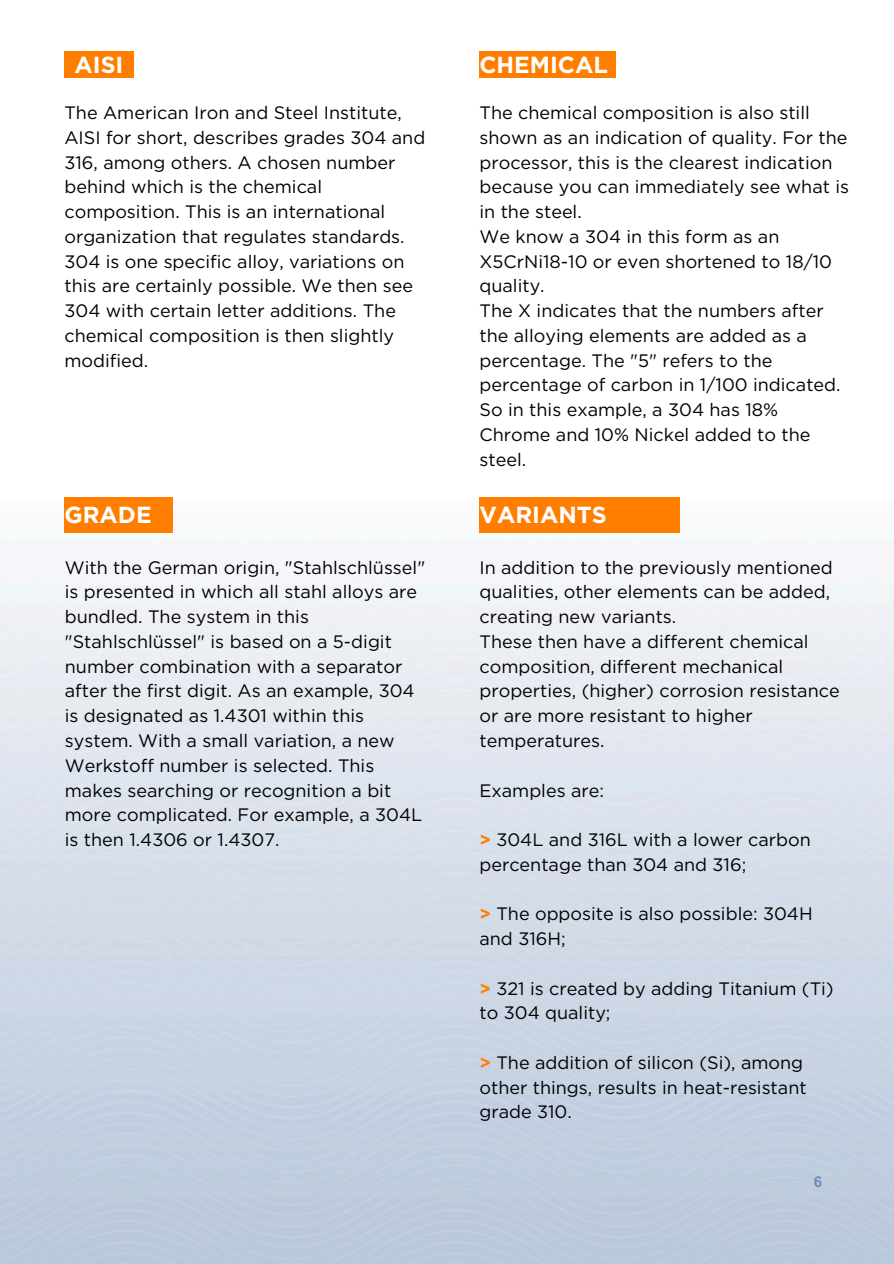
<style>
.page{position:relative;width:894px;height:1264px;background:#fff}
.page>*{position:absolute;margin:0;border:0;box-sizing:border-box;transform-origin:0 0}
.t1{font:700 23.25px "Gotham";color:#fff}
.t2{font:18px/24.8px "Gotham";color:#000}
.t3{font:700 15px "Arial MT Pro";color:#698bbd}
.s1{font-weight:700;color:#ff7e00}
</style>
<div class="page">
<img style="left:0;top:501px;width:893px;height:762px">
<div style="left:64px;top:51px;width:70px;height:27px;background:#ff7e00"></div>
<div style="left:64px;top:497px;width:109px;height:35px;background:#ff7e00"></div>
<div style="left:479px;top:51px;width:136px;height:27px;background:#ff7e00"></div>
<div style="left:479px;top:497px;width:200px;height:35px;background:#ff7e00"></div>
<p class="t1" style="left:75px;top:50px;width:50px">AISI</p>
<p class="t2" style="left:64px;top:100px;width:362px">The American Iron and Steel Institute, AISI for short, describes grades 304 and 316, among others. A chosen number behind which is the chemical composition. This is an international organization that regulates standards.<br>304 is one specific alloy, variations on this are certainly possible. We then see 304 with certain letter additions. The chemical composition is then slightly modified.</p>
<p class="t1" style="left:64px;top:500px;width:89px">GRADE</p>
<p class="t2" style="left:65px;top:555px;width:362px">With the German origin, "Stahlschlüssel" is presented in which all stahl alloys are bundled. The system in this "Stahlschlüssel" is based on a 5-digit number combination with a separator after the first digit. As an example, 304 is designated as 1.4301 within this system. With a small variation, a new Werkstoff number is selected. This makes searching or recognition a bit more complicated. For example, a 304L is then 1.4306 or 1.4307.</p>
<h1 class="t1" style="left:479px;top:50px;width:130px">CHEMICAL</h1>
<p class="t2" style="left:479px;top:100px;width:371px">The chemical composition is also still shown as an indication of quality. For the processor, this is the clearest indication because you can immediately see what is in the steel.</p>
<h1 class="t2" style="left:479px;top:224px;width:354px">We know a 304 in this form as an<br>X5CrNi18-10 or even shortened to 18/10 quality.</h1>
<p class="t2" style="left:479px;top:298px;width:362px">The X indicates that the numbers after the alloying elements are added as a percentage. The "5" refers to the percentage of carbon in 1/100 indicated.<br>So in this example, a 304 has 18%<br>Chrome and 10% Nickel added to the steel.</p>
<p class="t1" style="left:479px;top:500px;width:129px">VARIANTS</p>
<p class="t2" style="left:479px;top:555px;width:355px">In addition to the previously mentioned qualities, other elements can be added, creating new variants.</p>
<p class="t2" style="left:479px;top:629px;width:361px">These then have a different chemical composition, different mechanical properties, (higher) corrosion resistance or are more resistant to higher temperatures.</p>
<p class="t2" style="left:479px;top:777px;width:126px">Examples are:</p>
<p class="t2" style="left:479px;top:827px;width:333px"><span class="s1">&gt;</span> 304L and 316L with a lower carbon percentage than 304 and 316;</p>
<p class="t2" style="left:479px;top:901px;width:334px"><span class="s1">&gt;</span> The opposite is also possible: 304H and 316H;</p>
<p class="t2" style="left:479px;top:975px;width:355px"><span class="s1">&gt;</span> 321 is created by adding Titanium (Ti) to 304 quality;</p>
<p class="t2" style="left:479px;top:1050px;width:328px"><span class="s1">&gt;</span> The addition of silicon (Si), among other things, results in heat-resistant grade 310.</p>
<p class="t3" style="left:813px;top:1175px;width:10px">6</p>
</div>
